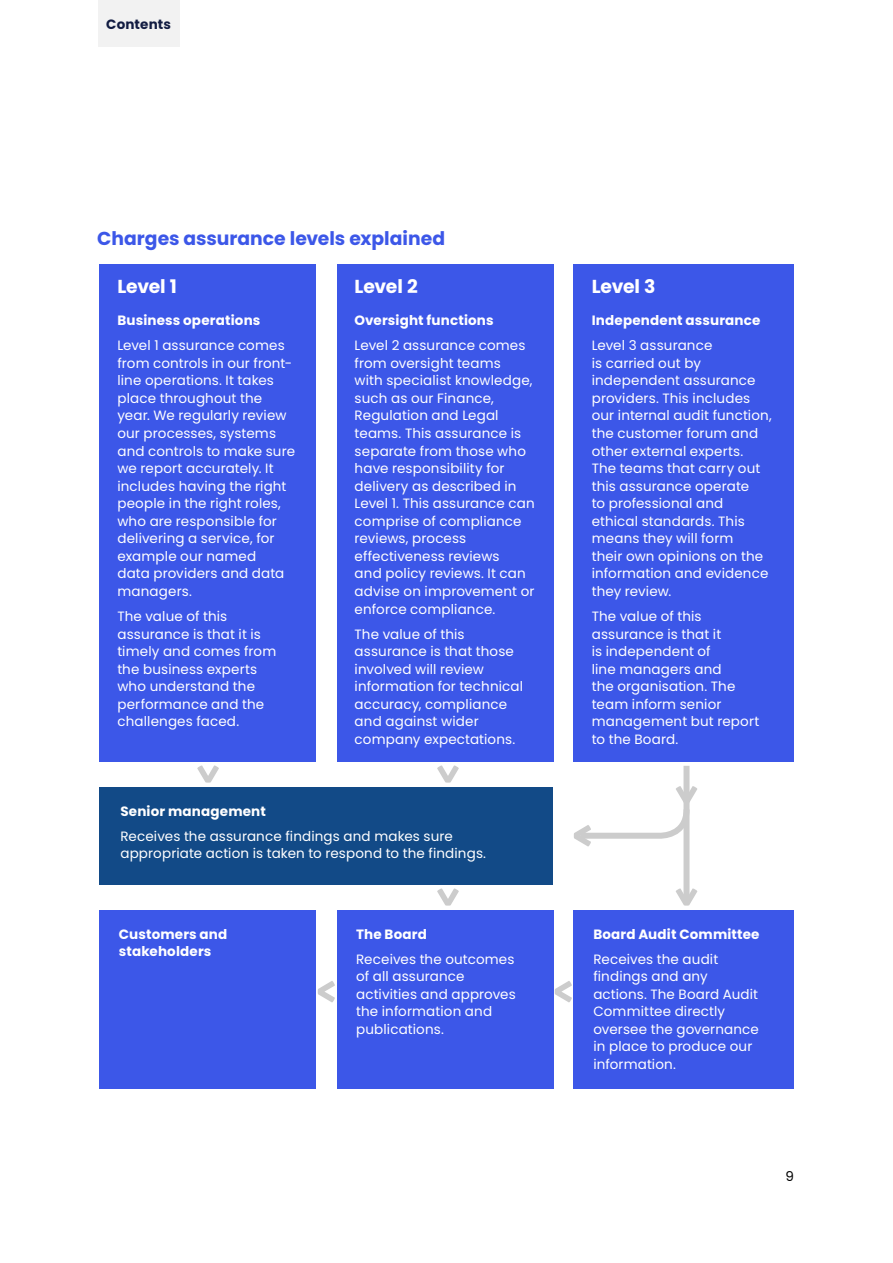
<style>
.page{position:relative;width:893px;height:1263px;background:#fff}
.page>*{position:absolute;margin:0;border:0;box-sizing:border-box;transform-origin:0 0}
.t1{font:700 18.75px "Poppins";color:#3c57e8}
.t2{font:700 18.75px "Poppins";letter-spacing:-.015em;color:#fff}
.t3{font:13.5px/17.5px "Poppins";letter-spacing:.01em;color:#fff}
.t4{font:700 13.5px/17.5px "Poppins";letter-spacing:.01em;color:#fff}
.t5{font:700 13.5px "Poppins";letter-spacing:.01em;color:#121c42}
.t6{font:13.5px "Poppins";color:#000}
</style>
<div class="page">
<div style="left:99px;top:264px;width:217px;height:498px;background:#3c57e8"></div>
<div style="left:337px;top:264px;width:216px;height:498px;background:#3c57e8"></div>
<div style="left:574px;top:264px;width:220px;height:498px;background:#3c57e8"></div>
<div style="left:99px;top:910px;width:217px;height:178px;background:#3c57e8"></div>
<div style="left:99px;top:786px;width:454px;height:98px;background:#124a87"></div>
<div style="left:337px;top:910px;width:216px;height:178px;background:#3c57e8"></div>
<div style="left:574px;top:910px;width:220px;height:178px;background:#3c57e8"></div>
<svg style="left:555px;top:981px;width:17px;height:22px"></svg>
<svg style="left:318px;top:981px;width:17px;height:22px"></svg>
<svg style="left:197px;top:765px;width:22px;height:18px"></svg>
<svg style="left:437px;top:765px;width:22px;height:18px"></svg>
<svg style="left:437px;top:888px;width:22px;height:17px"></svg>
<svg style="left:676px;top:888px;width:22px;height:17px"></svg>
<div style="left:683px;top:766px;width:6px;height:135px;background:#ccc"></div>
<svg style="left:574px;top:786px;width:123px;height:61px"></svg>
<div style="left:98px;top:0;width:81px;height:46px;background:#f2f2f2"></div>
<p class="t5" style="left:106px;top:17px;width:66px">Contents</p>
<h1 class="t1" style="left:97px;top:228px;width:349px">Charges assurance levels explained</h1>
<h1 class="t2" style="left:117px;top:275px;width:61px">Level 1</h1>
<p class="t4" style="left:117px;top:312px;width:144px">Business operations</p>
<p class="t3" style="left:117px;top:337px;width:179px">Level 1 assurance comes from controls in our front&shy;line operations. It takes place throughout the year. We regularly review our processes, systems and controls to make sure we report accurately. It includes having the right people in the right roles, who are responsible for delivering a service, for example our named<br>data providers and data managers.</p>
<p class="t3" style="left:117px;top:608px;width:160px">The value of this assurance is that it is timely and comes from the business experts who understand the performance and the challenges faced.</p>
<h1 class="t2" style="left:355px;top:275px;width:65px">Level 2</h1>
<p class="t4" style="left:355px;top:312px;width:140px">Oversight functions</p>
<p class="t3" style="left:355px;top:337px;width:182px">Level 2 assurance comes from oversight teams<br>with specialist knowledge, such as our Finance,<br>Regulation and Legal teams. This assurance is separate from those who have responsibility for delivery as described in<br>Level 1. This assurance can comprise of compliance reviews, process effectiveness reviews<br>and policy reviews. It can advise on improvement or enforce compliance.</p>
<p class="t3" style="left:355px;top:625px;width:170px">The value of this assurance is that those involved will review information for technical accuracy, compliance and against wider company expectations.</p>
<p class="t4" style="left:120px;top:802px;width:147px">Senior management</p>
<p class="t3" style="left:120px;top:827px;width:367px">Receives the assurance findings and makes sure appropriate action is taken to respond to the findings.</p>
<p class="t4" style="left:119px;top:925px;width:110px">Customers and stakeholders</p>
<p class="t4" style="left:356px;top:925px;width:72px">The Board</p>
<p class="t3" style="left:356px;top:950px;width:161px">Receives the outcomes of all assurance activities and approves the information and publications.</p>
<h1 class="t2" style="left:592px;top:275px;width:65px">Level 3</h1>
<p class="t4" style="left:592px;top:312px;width:170px">Independent assurance</p>
<p class="t3" style="left:592px;top:337px;width:182px">Level 3 assurance<br>is carried out by independent assurance providers. This includes our internal audit function, the customer forum and other external experts.<br>The teams that carry out this assurance operate<br>to professional and ethical standards. This means they will form<br>their own opinions on the information and evidence they review.</p>
<p class="t3" style="left:592px;top:608px;width:169px">The value of this assurance is that it<br>is independent of<br>line managers and<br>the organisation. The team inform senior management but report to the Board.</p>
<p class="t4" style="left:593px;top:925px;width:168px">Board Audit Committee</p>
<p class="t3" style="left:593px;top:950px;width:167px">Receives the audit findings and any actions. The Board Audit<br>Committee directly oversee the governance in place to produce our information.</p>
<p class="t6" style="left:785px;top:1168px;width:10px">9</p>
</div>
